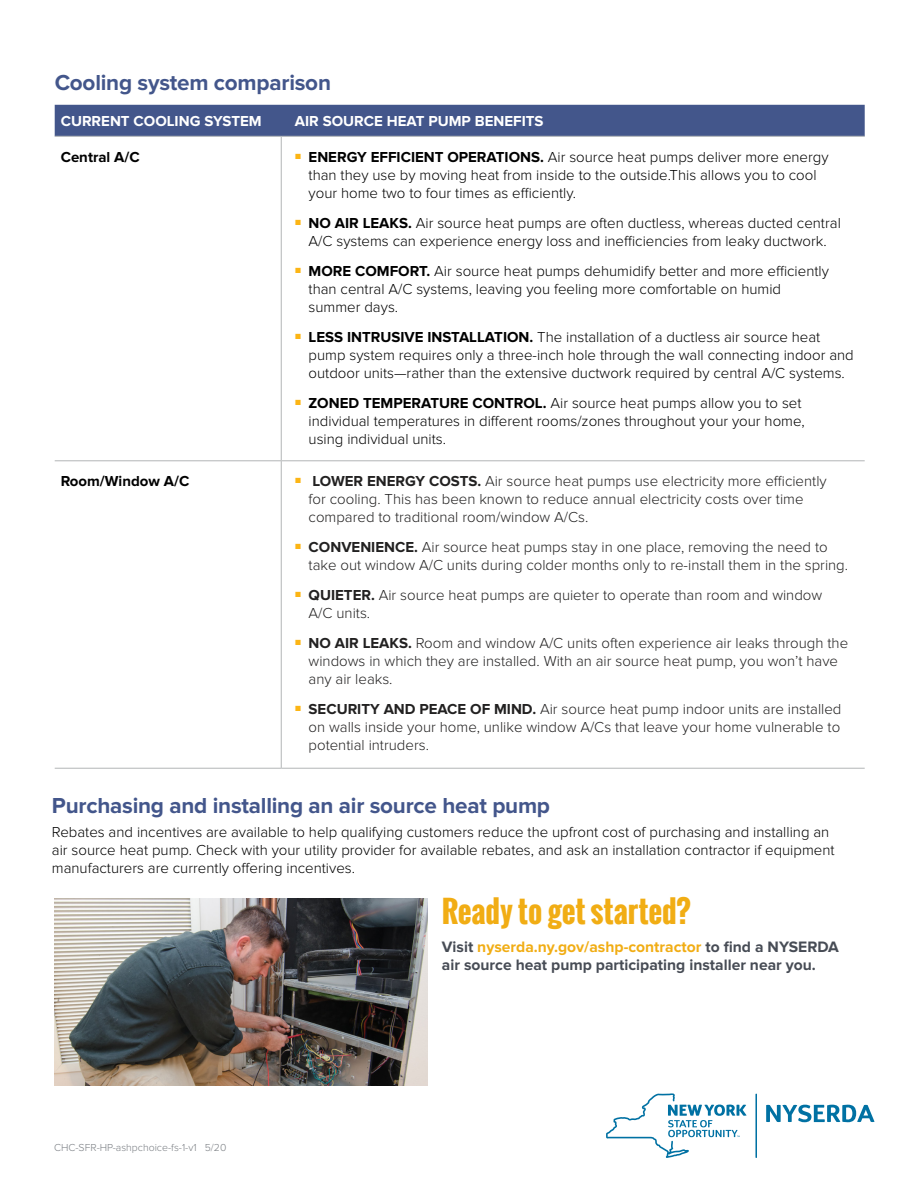
<style>
.page{position:relative;width:918px;height:1188px;background:#fff}
.page>*{position:absolute;margin:0;border:0;box-sizing:border-box;transform-origin:0 0}
.Ready_to_get_started{font:700 30px "Oswald";color:#f1ad14}
.Sub_1_-_Match_Header{font:700 22.5px "Proxima Nova";letter-spacing:-.01em;color:#43568b}
.CTA{font:700 15.6px/18px "Proxima Nova";color:#474c55}
.Body{font:300 15px/18px "Proxima Nova";color:#000}
.t1{font:300 15px/18px "Proxima Nova";color:#222121}
.Sub_2{font:700 15px "Proxima Nova";color:#fff}
.Sub_2-2{font:700 15px "Proxima Nova";color:#000}
.Pub_Code{font:300 10.5px "Proxima Nova";color:#797d82}
.s1{font-weight:700}
.s2{color:#f1ad14}
</style>
<div class="page">
<svg style="left:766px;top:1105px;width:108px;height:17px"></svg>
<hr style="left:755px;top:1094px;width:2px;height:64px;background:#0071a3">
<svg style="left:606px;top:1093px;width:141px;height:65px"></svg>
<div style="left:55px;top:105px;width:810px;height:31px;background:#43568b"></div>
<hr style="left:55px;top:136px;width:226px;height:1px;background:#b2b5b6">
<hr style="left:281px;top:136px;width:584px;height:1px;background:#b2b5b6">
<hr style="left:281px;top:137px;width:1px;height:323px;background:#b2b5b6">
<hr style="left:55px;top:460px;width:226px;height:1px;background:#b2b5b6">
<hr style="left:281px;top:460px;width:584px;height:1px;background:#b2b5b6">
<hr style="left:281px;top:461px;width:1px;height:307px;background:#b2b5b6">
<hr style="left:55px;top:768px;width:226px;height:1px;background:#b2b5b6">
<hr style="left:281px;top:768px;width:584px;height:1px;background:#b2b5b6">
<img style="left:54px;top:898px;width:374px;height:187px">
<p class="Sub_1_-_Match_Header" style="left:55px;top:69px;width:278px">Cooling system comparison</p>
<p class="Sub_2" style="left:61px;top:112px;width:202px">CURRENT COOLING SYSTEM</p>
<p class="Sub_2" style="left:295px;top:112px;width:250px">AIR SOURCE HEAT PUMP BENEFITS</p>
<p class="Sub_2-2" style="left:61px;top:148px;width:81px">Central A/C</p>
<p class="Body" style="left:309px;top:148px;width:522px;text-indent:-14px"><sup>■</sup> <span class="s1">ENERGY EFFICIENT OPERATIONS.</span> Air source heat pumps deliver more energy than they use by moving heat from inside to the outside.This allows you to cool your home two to four times as efficiently.</p>
<p class="Body" style="left:295px;top:214px;width:547px;text-align:center"><sup>■</sup> <span class="s1">NO AIR LEAKS.</span> Air source heat pumps are often ductless, whereas ducted central<br>A/C systems can experience energy loss and inefficiencies from leaky ductwork.</p>
<p class="Body" style="left:309px;top:262px;width:522px;text-indent:-14px"><sup>■</sup> <span class="s1">MORE COMFORT.</span> Air source heat pumps dehumidify better and more efficiently than central A/C systems, leaving you feeling more comfortable on humid summer days.</p>
<p class="Body" style="left:309px;top:328px;width:547px;text-indent:-14px"><sup>■</sup> <span class="s1">LESS INTRUSIVE INSTALLATION.</span> The installation of a ductless air source heat pump system requires only a three-inch hole through the wall connecting indoor and outdoor units—rather than the extensive ductwork required by central A/C systems.</p>
<p class="Body" style="left:309px;top:394px;width:498px;text-indent:-14px"><sup>■</sup> <span class="s1">ZONED TEMPERATURE CONTROL.</span> Air source heat pumps allow you to set individual temperatures in different rooms/zones throughout your your home, using individual units.</p>
<p class="Sub_2-2" style="left:61px;top:473px;width:130px">Room/Window A/C</p>
<p class="t1" style="left:309px;top:472px;width:520px;text-indent:-14px"><sup>■</sup> <span class="s1">LOWER ENERGY COSTS.</span> Air source heat pumps use electricity more efficiently for cooling. This has been known to reduce annual electricity costs over time compared to traditional room/window A/Cs.</p>
<p class="t1" style="left:309px;top:538px;width:541px;text-indent:-14px"><sup>■</sup> <span class="s1">CONVENIENCE.</span> Air source heat pumps stay in one place, removing the need to take out window A/C units during colder months only to re-install them in the spring.</p>
<p class="t1" style="left:309px;top:586px;width:515px;text-indent:-14px"><sup>■</sup> <span class="s1">QUIETER.</span> Air source heat pumps are quieter to operate than room and window<br>A/C units.</p>
<p class="t1" style="left:309px;top:634px;width:541px;text-indent:-14px"><sup>■</sup> <span class="s1">NO AIR LEAKS.</span> Room and window A/C units often experience air leaks through the windows in which they are installed. With an air source heat pump, you won’t have any air leaks.</p>
<p class="t1" style="left:309px;top:700px;width:534px;text-align:justify;text-indent:-14px"><sup>■</sup> <span class="s1">SECURITY AND PEACE OF MIND.</span> Air source heat pump indoor units are installed on walls inside your home, unlike window A/Cs that leave your home vulnerable to potential intruders.</p>
<p class="Sub_1_-_Match_Header" style="left:52px;top:793px;width:500px">Purchasing and installing an air source heat pump</p>
<p class="Body" style="left:52px;top:823px;width:784px">Rebates and incentives are available to help qualifying customers reduce the upfront cost of purchasing and installing an air source heat pump. Check with your utility provider for available rebates, and ask an installation contractor if equipment manufacturers are currently offering incentives.</p>
<p class="Ready_to_get_started" style="left:442px;top:889px;width:250px">Ready to get started?</p>
<p class="CTA" style="left:442px;top:938px;width:398px">Visit <span class="s2">nyserda.ny.gov/ashp-contractor</span> to find a NYSERDA air source heat pump participating installer near you.</p>
<p class="Pub_Code" style="left:54px;top:1142px;width:174px">CHC-SFR-HP-ashpchoice-fs-1-v1 5/20</p>
</div>
